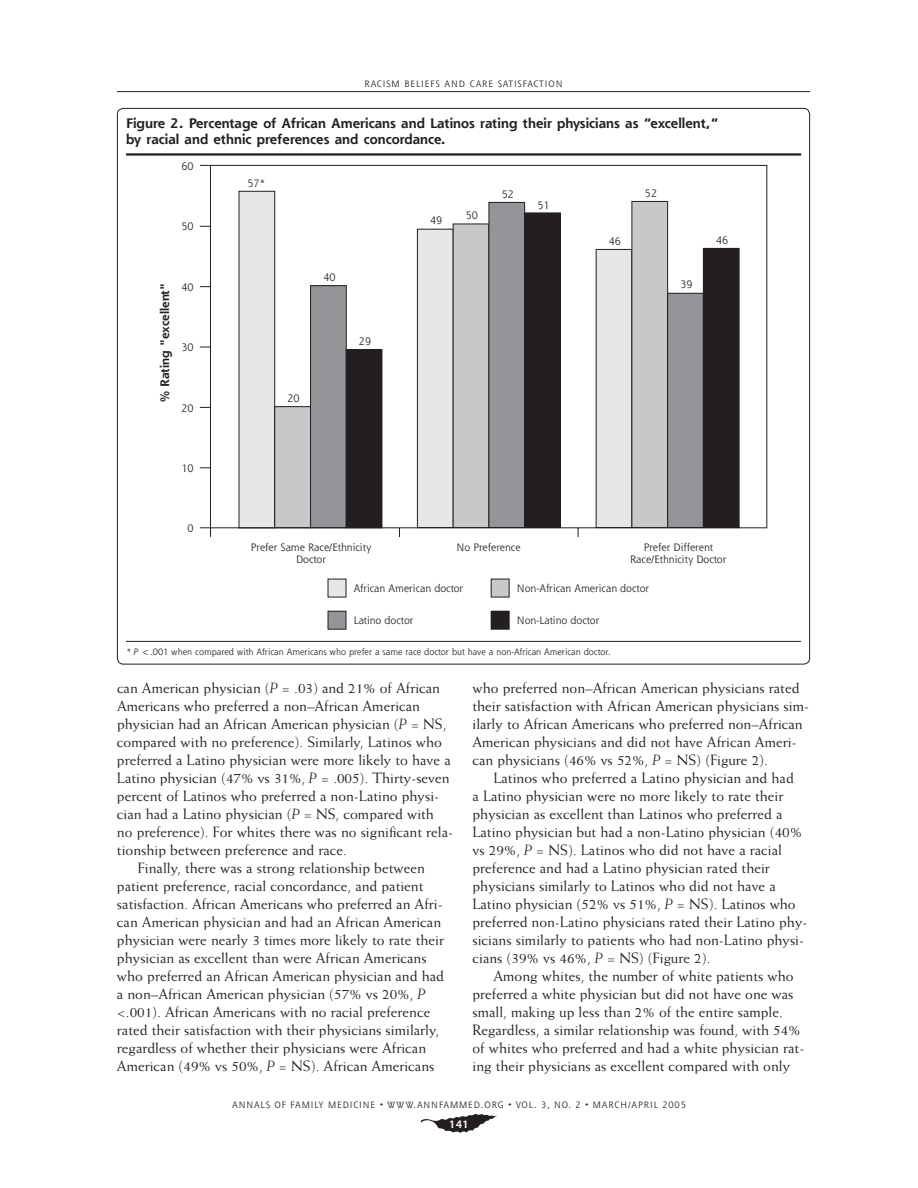
<style>
.page{position:relative;width:918px;height:1188px;background:#fff}
.page>*{position:absolute;margin:0;border:0;box-sizing:border-box;transform-origin:0 0}
.t1{font:15px/18px "Weiss";color:#231f20}
.t2{font:700 13.5px/16.5px "Shannon";color:#231f20}
.t3{font:700 12px "Shannon";color:#231f20}
.t4{font:10.5px/12px "Shannon";color:#231f20;text-align:center}
.t5{font:700 10.5px "Shannon";color:#fff}
.t6{font:9px "Shannon";letter-spacing:.1em;color:#231f20}
.t7{font:9px "Shannon";color:#231f20}
.s1{font-style:italic}
</style>
<div class="page">
<svg style="left:421px;top:1114px;width:76px;height:19px"></svg>
<hr style="left:117px;top:91px;width:693px;height:1px;background:#231f20">
<hr style="left:126px;top:153px;width:675px;height:3px;background:#231f20">
<svg style="left:199px;top:165px;width:568px;height:373px"></svg>
<div style="left:328px;top:579px;width:18px;height:18px;background:#e6e7e8"></div>
<div style="left:328px;top:611px;width:18px;height:18px;background:#939598"></div>
<div style="left:328px;top:611px;width:18px;height:19px;border:1px solid #231f20"></div>
<div style="left:491px;top:579px;width:18px;height:18px;background:#c6c8ca"></div>
<div style="left:491px;top:579px;width:19px;height:18px;border:1px solid #231f20"></div>
<div style="left:491px;top:611px;width:18px;height:18px;background:#231f20"></div>
<div style="left:491px;top:611px;width:19px;height:19px;border:1px solid #231f20"></div>
<hr style="left:126px;top:641px;width:675px;height:1px;background:#231f20">
<p class="t6" style="left:364px;top:80px;width:200px">RACISM BELIEFS AND CARE SATISFACTION</p>
<p class="t2" style="left:126px;top:116px;width:594px">Figure 2. Percentage of African Americans and Latinos rating their physicians as “excellent,” by racial and ethnic preferences and concordance.</p>
<p class="t4" style="left:181px;top:161px;width:14px">60</p>
<p class="t4" style="left:181px;top:222px;width:14px">50</p>
<p class="t3" style="left:160px;top:402px;width:121px;rotate:-90deg">% Rating "excellent"</p>
<p class="t4" style="left:181px;top:282px;width:14px">40</p>
<p class="t4" style="left:181px;top:342px;width:14px">30</p>
<p class="t4" style="left:181px;top:403px;width:14px">20</p>
<p class="t4" style="left:181px;top:463px;width:14px">10</p>
<p class="t4" style="left:187px;top:523px;width:8px">0</p>
<p class="t4" style="left:247px;top:178px;width:20px">57*</p>
<p class="t4" style="left:288px;top:393px;width:14px">20</p>
<p class="t4" style="left:324px;top:272px;width:14px">40</p>
<p class="t4" style="left:359px;top:337px;width:14px">29</p>
<p class="t4" style="left:430px;top:216px;width:14px">49</p>
<p class="t4" style="left:466px;top:210px;width:14px">50</p>
<p class="t4" style="left:502px;top:189px;width:14px">52</p>
<p class="t4" style="left:538px;top:200px;width:14px">51</p>
<p class="t4" style="left:609px;top:236px;width:14px">46</p>
<p class="t4" style="left:645px;top:188px;width:14px">52</p>
<p class="t4" style="left:680px;top:280px;width:14px">39</p>
<p class="t4" style="left:716px;top:235px;width:14px">46</p>
<p class="t4" style="left:251px;top:542px;width:122px">Prefer Same Race/Ethnicity<br>Doctor</p>
<p class="t4" style="left:456px;top:542px;width:66px">No Preference</p>
<p class="t4" style="left:630px;top:542px;width:98px">Prefer Different<br>Race/Ethnicity Doctor</p>
<p class="t4" style="left:354px;top:583px;width:111px">African American doctor</p>
<p class="t4" style="left:354px;top:615px;width:61px">Latino doctor</p>
<p class="t4" style="left:517px;top:583px;width:134px">Non-African American doctor</p>
<p class="t4" style="left:517px;top:615px;width:84px">Non-Latino doctor</p>
<p class="t7" style="left:126px;top:648px;width:486px"><span class="s1">* P</span> &lt;.001 when compared with African Americans who prefer a same race doctor but have a non-African American doctor.</p>
<p class="t1" style="left:117px;top:680px;width:325px">can American physician (<span class="s1">P =</span> .03) and 21% of African</p>
<p class="t1" style="left:117px;top:698px;width:305px">Americans who preferred a non–African American</p>
<p class="t1" style="left:117px;top:716px;width:331px">physician had an African American physician (<span class="s1">P =</span> NS,</p>
<p class="t1" style="left:117px;top:734px;width:327px">compared with no preference). Similarly, Latinos who</p>
<p class="t1" style="left:117px;top:752px;width:335px">preferred a Latino physician were more likely to have a</p>
<p class="t1" style="left:117px;top:770px;width:334px">Latino physician (47% vs 31%, <span class="s1">P =</span> .005). Thirty-seven</p>
<p class="t1" style="left:117px;top:788px;width:324px">percent of Latinos who preferred a non-Latino physi-</p>
<p class="t1" style="left:117px;top:806px;width:319px">cian had a Latino physician (<span class="s1">P =</span> NS, compared with</p>
<p class="t1" style="left:117px;top:824px;width:338px">no preference). For whites there was no significant rela-</p>
<p class="t1" style="left:117px;top:842px;width:231px">tionship between preference and race.</p>
<p class="t1" style="left:138px;top:860px;width:288px">Finally, there was a strong relationship between</p>
<p class="t1" style="left:117px;top:878px;width:308px">patient preference, racial concordance, and patient</p>
<p class="t1" style="left:117px;top:896px;width:327px">satisfaction. African Americans who preferred an Afri-</p>
<p class="t1" style="left:117px;top:914px;width:326px">can American physician and had an African American</p>
<p class="t1" style="left:117px;top:932px;width:329px">physician were nearly 3 times more likely to rate their</p>
<p class="t1" style="left:117px;top:950px;width:311px">physician as excellent than were African Americans</p>
<p class="t1" style="left:117px;top:968px;width:328px">who preferred an African American physician and had</p>
<p class="t1" style="left:117px;top:986px;width:310px">a non–African American physician (57% vs 20%, <span class="s1">P</span></p>
<p class="t1" style="left:117px;top:1004px;width:315px">&lt;.001). African Americans with no racial preference</p>
<p class="t1" style="left:117px;top:1022px;width:324px">rated their satisfaction with their physicians similarly,</p>
<p class="t1" style="left:117px;top:1040px;width:311px">regardless of whether their physicians were African</p>
<p class="t1" style="left:117px;top:1058px;width:319px">American (49% vs 50%, <span class="s1">P =</span> NS). African Americans</p>
<p class="t1" style="left:472px;top:680px;width:338px">who preferred non–African American physicians rated their satisfaction with African American physicians sim&shy;ilarly to African Americans who preferred non–African American physicians and did not have African Ameri&shy;can physicians (46% vs 52%, <span class="s1">P =</span> NS) (Figure 2).</p>
<p class="t1" style="left:473px;top:770px;width:337px;text-indent:21px">Latinos who preferred a Latino physician and had<br>a Latino physician were no more likely to rate their physician as excellent than Latinos who preferred a Latino physician but had a non-Latino physician (40% vs 29%, <span class="s1">P =</span> NS). Latinos who did not have a racial preference and had a Latino physician rated their physicians similarly to Latinos who did not have a Latino physician (52% vs 51%, <span class="s1">P =</span> NS). Latinos who preferred non-Latino physicians rated their Latino phy&shy;sicians similarly to patients who had non-Latino physi&shy;cians (39% vs 46%, <span class="s1">P =</span> NS) (Figure 2).</p>
<p class="t1" style="left:473px;top:968px;width:333px;text-indent:21px">Among whites, the number of white patients who preferred a white physician but did not have one was small, making up less than 2% of the entire sample.<br>Regardless, a similar relationship was found, with 54% of whites who preferred and had a white physician rat&shy;ing their physicians as excellent compared with only</p>
<p class="t6" style="left:232px;top:1101px;width:455px">ANNALS OF FAMILY MEDICINE ✦ WWW.ANNFAMMED.ORG ✦ VOL. 3, NO. 2 ✦ MARCH/APRIL 2005</p>
<p class="t5" style="left:449px;top:1120px;width:21px">141</p>
</div>
